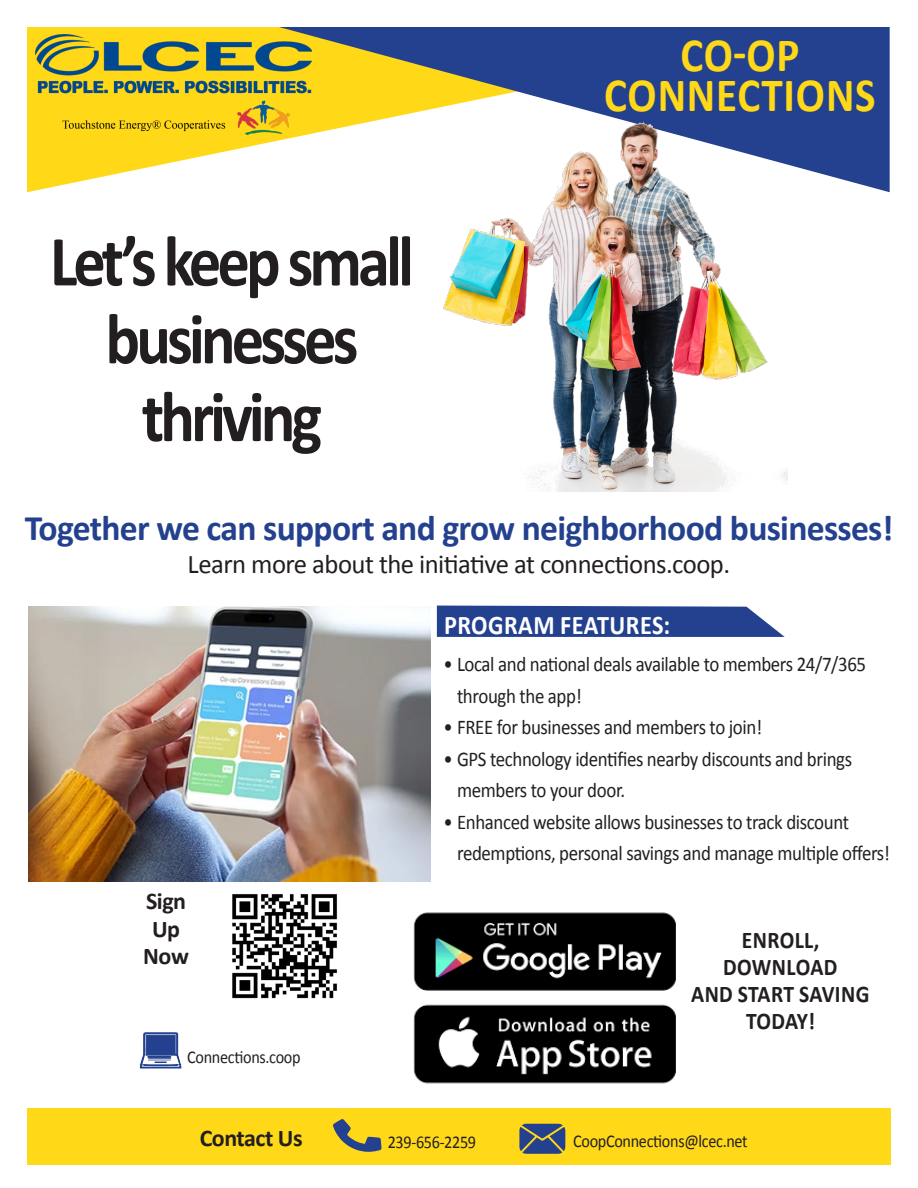
<style>
.page{position:relative;width:918px;height:1188px;background:#fff}
.page>*{position:absolute;margin:0;border:0;box-sizing:border-box;transform-origin:0 0}
.t1{font:700 72.3px "Calibri";letter-spacing:-.06em;color:#231f20;scale:.89 1}
.t2{font:700 48px "Calibri";letter-spacing:.02em;color:#ffd917;scale:.9 1}
.t3{font:700 36px "Calibri";letter-spacing:-.02em;color:#24418f}
.t4{font:27px "Calibri";letter-spacing:-.02em;color:#231f20}
.t5{font:700 27px "Calibri";letter-spacing:.02em;color:#fff;scale:.9 1}
.t6{font:700 24px "Calibri";letter-spacing:.005em;color:#231f20;scale:.9 1}
.t7{font:700 24px "Calibri";letter-spacing:.005em;color:#231f20}
.t8{font:700 24px "Calibri";letter-spacing:-.02em;color:#231f20}
.t9{font:21px/31.5px "Calibri";letter-spacing:-.02em;color:#231f20;scale:.9 1}
.t10{font:18px "Calibri";letter-spacing:-.02em;color:#231f20;scale:.9 1}
</style>
<div class="page">
<svg style="left:27px;top:27px;width:252px;height:165px;fill:#ffd917"></svg>
<svg style="left:279px;top:27px;width:611px;height:165px;fill:#24418f"></svg>
<div style="left:27px;top:1108px;width:864px;height:56px;background:#ffd917"></div>
<img style="left:232px;top:894px;width:105px;height:105px">
<img style="left:29px;top:606px;width:401px;height:275px">
<svg style="left:437px;top:606px;width:348px;height:31px;background:#314d96"></svg>
<svg style="left:519px;top:1124px;width:46px;height:30px"></svg>
<svg style="left:139px;top:1032px;width:43px;height:37px"></svg>
<svg style="left:333px;top:1119px;width:48px;height:33px"></svg>
<img style="left:36px;top:34px;width:276px;height:100px">
<img style="left:432px;top:121px;width:356px;height:371px">
<img style="left:413px;top:912px;width:263px;height:172px">
<p class="t1" style="left:50px;top:215px;width:411px">Let’s keep small</p>
<p class="t1" style="left:105px;top:293px;width:286px">businesses</p>
<p class="t1" style="left:142px;top:371px;width:204px">thriving</p>
<p class="t2" style="left:681px;top:24px;width:134px">CO-OP</p>
<p class="t2" style="left:604px;top:64px;width:303px">CONNECTIONS</p>
<p class="t3" style="left:25px;top:505px;width:870px">Together we can support and grow neighborhood businesses!</p>
<p class="t4" style="left:188px;top:547px;width:544px">Learn more about the initiative at connections.coop.</p>
<p class="t7" style="left:146px;top:886px;width:42px">Sign</p>
<p class="t7" style="left:152px;top:913px;width:30px">Up</p>
<p class="t7" style="left:143px;top:941px;width:47px">Now</p>
<p class="t10" style="left:187px;top:1045px;width:127px">Connections.coop</p>
<p class="t8" style="left:200px;top:1123px;width:104px">Contact Us</p>
<p class="t5" style="left:444px;top:608px;width:253px">PROGRAM FEATURES:</p>
<p class="t9" style="left:457px;top:649px;width:456px;text-indent:-14px">• Local and national deals available to members 24/7/365 through the app!</p>
<p class="t9" style="left:444px;top:712px;width:356px">• FREE for businesses and members to join!</p>
<p class="t9" style="left:457px;top:743px;width:440px;text-indent:-14px">• GPS technology identifies nearby discounts and brings members to your door.</p>
<p class="t9" style="left:457px;top:806px;width:483px;text-indent:-14px">• Enhanced website allows businesses to track discount redemptions, personal savings and manage multiple offers!</p>
<p class="t6" style="left:742px;top:925px;width:88px">ENROLL,</p>
<p class="t6" style="left:723px;top:952px;width:129px">DOWNLOAD</p>
<p class="t6" style="left:691px;top:979px;width:200px">AND START SAVING</p>
<p class="t6" style="left:746px;top:1006px;width:78px">TODAY!</p>
<p class="t10" style="left:388px;top:1130px;width:100px">239-656-2259</p>
<p class="t10" style="left:573px;top:1130px;width:195px">CoopConnections@lcec.net</p>
</div>
